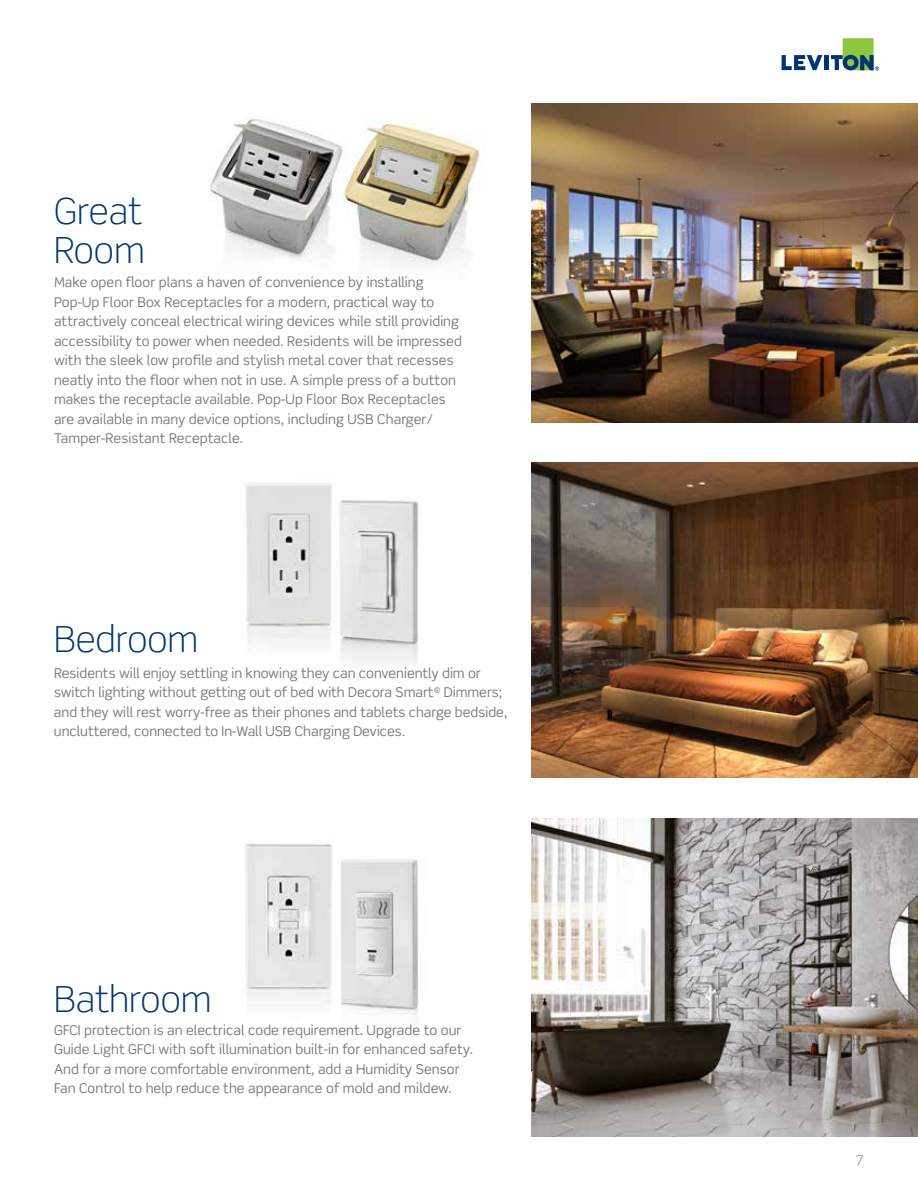
<style>
.page{position:relative;width:918px;height:1188px;background:#fff}
.page>*{position:absolute;margin:0;border:0;box-sizing:border-box;transform-origin:0 0}
.t1{font:300 36px/39px "Scene Std";color:#003573}
.t2{font:13.5px/19.5px "Scene Std";letter-spacing:.005em;color:#77787b}
.t3{font:300 13.5px "Scene Std";color:#797a7d}
</style>
<div class="page">
<svg style="left:782px;top:55px;width:40px;height:15px"></svg>
<hr style="left:824px;top:55px;width:4px;height:15px;background:#003573">
<svg style="left:831px;top:38px;width:48px;height:33px"></svg>
<img style="left:210px;top:117px;width:270px;height:146px">
<img style="left:339px;top:500px;width:80px;height:164px">
<img style="left:532px;top:104px;width:386px;height:319px">
<img style="left:532px;top:462px;width:386px;height:315px">
<img style="left:532px;top:818px;width:386px;height:318px">
<img style="left:341px;top:859px;width:78px;height:156px">
<img style="left:246px;top:483px;width:86px;height:160px">
<img style="left:245px;top:844px;width:88px;height:160px">
<h1 class="t1" style="left:54px;top:191px;width:92px">Great<br>Room</h1>
<p class="t2" style="left:54px;top:272px;width:409px">Make open floor plans a haven of convenience by installing Pop-Up Floor Box Receptacles for a modern, practical way to attractively conceal electrical wiring devices while still providing accessibility to power when needed. Residents will be impressed with the sleek low profile and stylish metal cover that recesses neatly into the floor when not in use. A simple press of a button makes the receptacle available. Pop-Up Floor Box Receptacles are available in many device options, including USB Charger/ Tamper-Resistant Receptacle.</p>
<h1 class="t1" style="left:54px;top:620px;width:146px">Bedroom</h1>
<p class="t2" style="left:54px;top:663px;width:455px">Residents will enjoy settling in knowing they can conveniently dim or switch lighting without getting out of bed with Decora Smart<sup>®</sup> Dimmers; and they will rest worry-free as their phones and tablets charge bedside, uncluttered, connected to In-Wall USB Charging Devices.</p>
<h1 class="t1" style="left:54px;top:980px;width:159px">Bathroom</h1>
<p class="t2" style="left:54px;top:1020px;width:421px">GFCI protection is an electrical code requirement. Upgrade to our Guide Light GFCI with soft illumination built-in for enhanced safety.<br>And for a more comfortable environment, add a Humidity Sensor Fan Control to help reduce the appearance of mold and mildew.</p>
<p class="t3" style="left:856px;top:1152px;width:9px">7</p>
</div>
